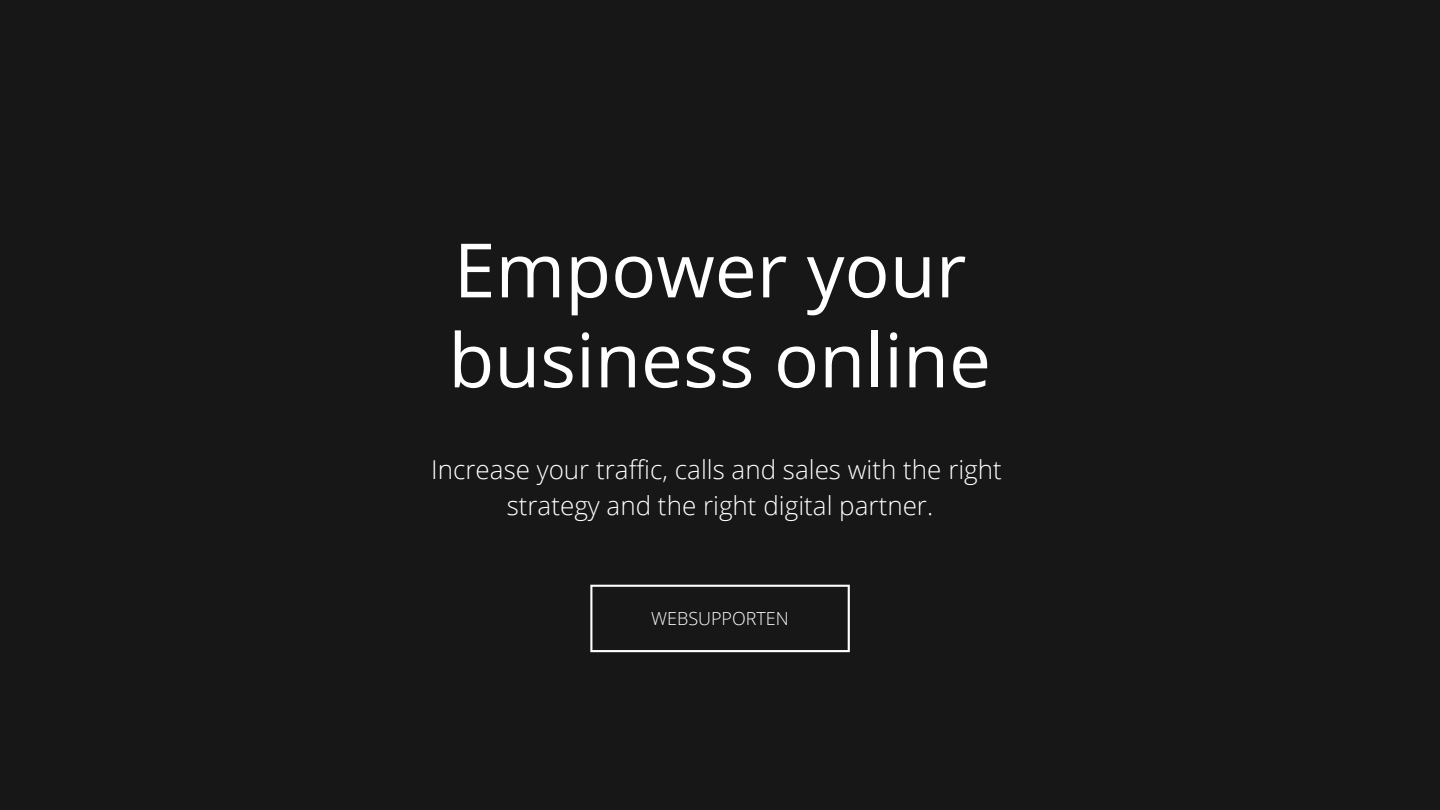
<style>
.page{position:relative;width:1440px;height:810px;background:#171717}
.page>*{position:absolute;margin:0;border:0;box-sizing:border-box;transform-origin:0 0}
.t1{font:75px/90px "Open Sans";color:#fff}
.t2{font:300 26px/36px "Open Sans";color:#fff;text-align:center}
.t3{font:300 18px "Open Sans";color:#fff}
</style>
<div class="page">
<svg style="left:590px;top:585px;width:260px;height:67px"></svg>
<h1 class="t1" style="left:448px;top:223px;width:544px">Empower your business online</h1>
<p class="t2" style="left:431px;top:451px;width:572px">Increase your traffic, calls and sales with the right strategy and the right digital partner.</p>
<p class="t3" style="left:651px;top:606px;width:139px">WEBSUPPORTEN</p>
</div>
